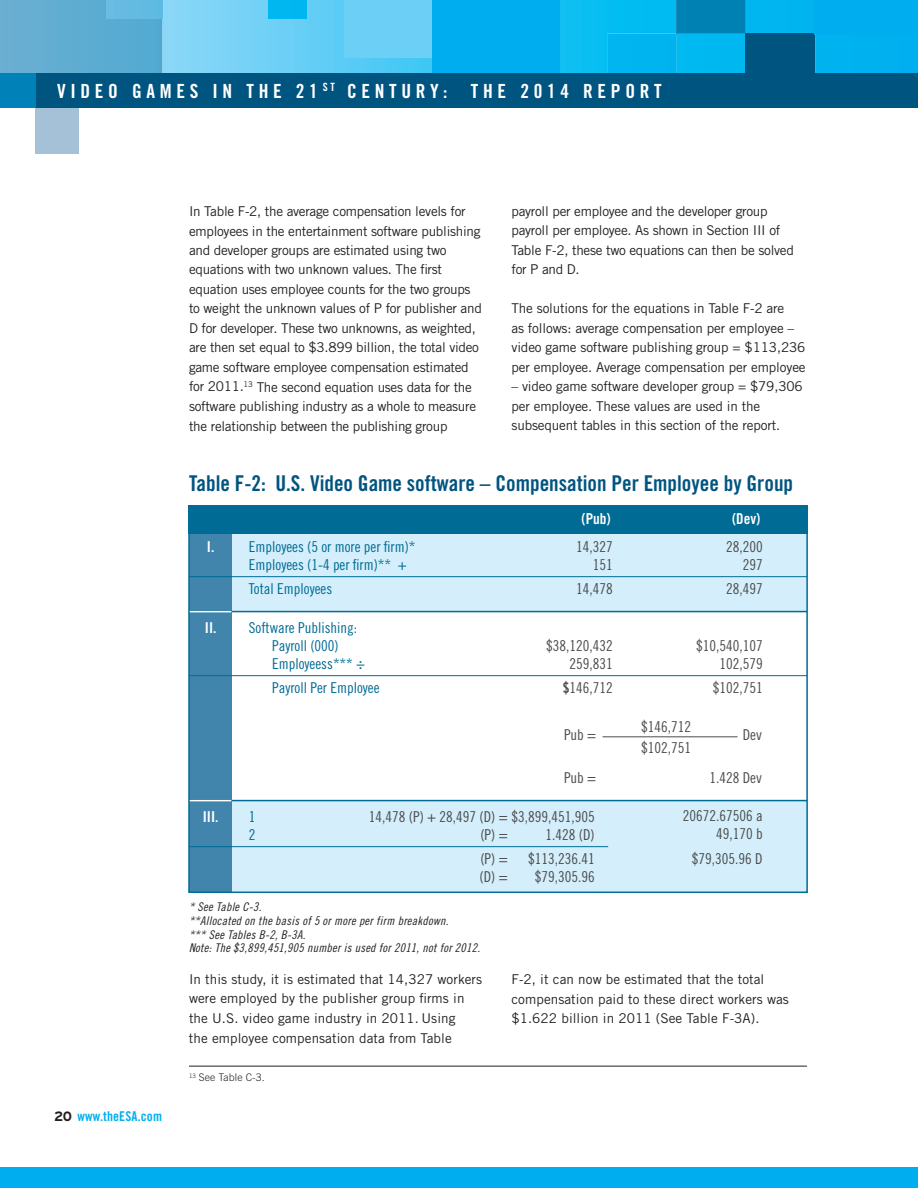
<style>
.page{position:relative;width:918px;height:1188px;background:#fff}
.page>*{position:absolute;margin:0;border:0;box-sizing:border-box;transform-origin:0 0}
.t1{font:21.75px "Trade Gothic LT Std Bd Cn 20";color:#005480}
.t2{font:19.5px "Trade Gothic Bold Cond Twenty";letter-spacing:.24em;color:#fff}
.t3{font:15px/18px "Trade Gothic LT Std Cn 18";color:#4b4c4d;text-align:right}
.t4{font:15px/18px "Trade Gothic LT Std Cn 18";color:#006b95}
.t5{font:15px "Trade Gothic LT Std Bd Cn 20";color:#fff}
.t6{font:13.5px/19.5px "Trade Gothic LT Std";letter-spacing:-.02em;color:#231f20}
.t7{font:13.5px/19.5px "Trade Gothic LT Std";letter-spacing:.005em;color:#231f20}
.t8{font:13.5px "Trade Gothic LT Std Bd Cn 20";letter-spacing:.01em;color:#00aeef}
.t9{font:12px/13.8px "Trade Gothic LT Std Cn 18 Obl";letter-spacing:.025em;color:#231f20}
.t10{font:300 10.5px "Trade Gothic LT Std";letter-spacing:.01em;color:#231f20}
.s1{font-family:"Trade Gothic LT Std Bd Cn 20";color:#fff}
.s2{font-family:"Trade Gothic LT Std Bd Cn 20"}
.s3{font-family:"Interstate";font-weight:700;color:#231f20}
</style>
<div class="page">
<div style="left:35px;top:107px;width:44px;height:46px;background:#a4c1d8"></div>
<svg style="left:164px;top:0;width:754px;height:74px;background:#42c3f1"></svg>
<div style="left:745px;top:34px;width:70px;height:69px;background:#005480"></div>
<svg style="left:607px;top:0;width:139px;height:74px;background:#01a9e0"></svg>
<div style="left:432px;top:0;width:127px;height:103px;background:#00aeef"></div>
<div style="left:814px;top:0;width:104px;height:34px;background:#00aeef"></div>
<div style="left:344px;top:0;width:88px;height:57px;background:#6bcff6"></div>
<div style="left:0;top:74px;width:918px;height:34px;background:#005480"></div>
<div style="left:0;top:1167px;width:918px;height:21px;background:#00aeef"></div>
<svg style="left:0;top:0;width:164px;height:108px"></svg>
<div style="left:106px;top:0;width:56px;height:18px;background:#64bbe2"></div>
<div style="left:269px;top:0;width:38px;height:18px;background:#00b7f0"></div>
<div style="left:189px;top:532px;width:619px;height:80px;background:#d4effb"></div>
<div style="left:189px;top:800px;width:619px;height:93px;background:#d4effb"></div>
<div style="left:189px;top:532px;width:42px;height:360px;background:#4185ac"></div>
<hr style="left:189px;top:576px;width:618px;height:1px;background:#006b95">
<hr style="left:189px;top:611px;width:618px;height:1px;background:#006b95">
<hr style="left:189px;top:675px;width:618px;height:1px;background:#006b95">
<hr style="left:189px;top:800px;width:618px;height:1px;background:#006b95">
<hr style="left:189px;top:846px;width:419px;height:1px;background:#006b95">
<hr style="left:603px;top:736px;width:135px;height:1px;background:#4b4c4d">
<hr style="left:189px;top:611px;width:42px;height:1px;background:#fff">
<hr style="left:189px;top:800px;width:42px;height:1px;background:#fff">
<div style="left:189px;top:506px;width:619px;height:28px;background:#006b95"></div>
<hr style="left:189px;top:1066px;width:618px;height:1px;background:#231f20">
<div style="left:188px;top:532px;width:620px;height:361px;border:2px solid #006b95"></div>
<h2 class="t2" style="left:57px;top:79px;width:606px">VIDEO GAMES IN THE 21 <sup>ST</sup> CENTURY: THE 2014 REPORT</h2>
<p class="t6" style="left:189px;top:201px;width:294px">In Table F-2, the average compensation levels for employees in the entertainment software publishing and developer groups are estimated using two equations with two unknown values. The rst equation uses employee counts for the two groups to weight the unknown values of P for publisher and D for developer. These two unknowns, as weighted, are then set equal to $3.899 billion, the total video game software employee compensation estimated for 2011.<sup>13</sup> The second equation uses data for the software publishing industry as a whole to measure the relationship between the publishing group</p>
<p class="t6" style="left:512px;top:201px;width:284px">payroll per employee and the developer group payroll per employee. As shown in Section III of Table F-2, these two equations can then be solved for P and D.</p>
<p class="t6" style="left:512px;top:299px;width:296px">The solutions for the equations in Table F-2 are<br>as follows: average compensation per employee – video game software publishing group = $113,236 per employee. Average compensation per employee</p>
<p class="t6" style="left:512px;top:377px;width:293px">– video game software developer group = $79,306 per employee. These values are used in the subsequent tables in this section of the report.</p>
<h1 class="t1" style="left:189px;top:470px;width:606px">Table F-2: U.S. Video Game software – Compensation Per Employee by Group</h1>
<p class="t5" style="left:582px;top:509px;width:31px">(Pub)</p>
<p class="t5" style="left:732px;top:509px;width:30px">(Dev)</p>
<p class="t4" style="left:207px;top:537px;width:210px"><span class="s1">I.</span> Employees (5 or more per rm)*</p>
<p class="t3" style="left:576px;top:537px;width:38px">14,327</p>
<p class="t3" style="left:726px;top:537px;width:38px">28,200</p>
<p class="t4" style="left:249px;top:555px;width:160px">Employees (1-4 per rm)** +</p>
<p class="t3" style="left:593px;top:555px;width:21px">151</p>
<p class="t3" style="left:743px;top:555px;width:21px">297</p>
<p class="t4" style="left:249px;top:580px;width:85px">Total Employees</p>
<p class="t3" style="left:576px;top:580px;width:38px">14,478</p>
<p class="t3" style="left:726px;top:580px;width:38px">28,497</p>
<p class="t4" style="left:272px;top:618px;width:86px;text-indent:-67px"><span class="s1">II.</span> Software Publishing:<br>Payroll (000)</p>
<p class="t3" style="left:546px;top:636px;width:68px">$38,120,432</p>
<p class="t3" style="left:696px;top:636px;width:68px">$10,540,107</p>
<p class="t4" style="left:272px;top:654px;width:95px">Employeess*** ÷</p>
<p class="t3" style="left:569px;top:654px;width:45px">259,831</p>
<p class="t3" style="left:719px;top:654px;width:45px">102,579</p>
<p class="t4" style="left:272px;top:679px;width:109px">Payroll Per Employee</p>
<p class="t3" style="left:563px;top:679px;width:51px"><span class="s2">$</span>146,712</p>
<p class="t3" style="left:713px;top:679px;width:51px">$102,751</p>
<p class="t3" style="left:641px;top:716px;width:51px;line-height:21.3px;text-align:left">$146,712 $102,751</p>
<p class="t3" style="left:564px;top:726px;width:34px">Pub =</p>
<p class="t3" style="left:743px;top:726px;width:21px">Dev</p>
<p class="t3" style="left:564px;top:768px;width:34px">Pub =</p>
<p class="t3" style="left:710px;top:768px;width:54px">1.428 Dev</p>
<p class="t5" style="left:203px;top:807px;width:17px">III.</p>
<p class="t4" style="left:249px;top:807px;width:8px">1</p>
<p class="t3" style="left:369px;top:807px;width:227px">14,478 (P) + 28,497 (D) = $3,899,451,905</p>
<p class="t4" style="left:249px;top:825px;width:8px">2</p>
<p class="t3" style="left:480px;top:825px;width:29px">(P) =</p>
<p class="t3" style="left:546px;top:825px;width:51px">1.428 (D)</p>
<p class="t3" style="left:480px;top:850px;width:29px">(P) =</p>
<p class="t3" style="left:528px;top:850px;width:68px">$113,236.41</p>
<p class="t3" style="left:480px;top:868px;width:30px">(D) =</p>
<p class="t3" style="left:535px;top:868px;width:61px">$79,305.96</p>
<p class="t9" style="left:189px;top:900px;width:293px">* See Table C-3.<br>**Allocated on the basis of 5 or more per firm breakdown.<br>*** See Tables B-2, B-3A.<br>Note: The $3,899,451,905 number is used for 2011, not for 2012.</p>
<p class="t3" style="left:683px;top:807px;width:81px">20672.67506 a<br>49,170 b</p>
<p class="t3" style="left:692px;top:850px;width:72px">$79,305.96 D</p>
<p class="t7" style="left:189px;top:969px;width:295px">In this study, it is estimated that 14,327 workers were employed by the publisher group rms in the U.S. video game industry in 2011. Using<br>the employee compensation data from Table</p>
<p class="t7" style="left:511px;top:969px;width:279px">F-2, it can now be estimated that the total compensation paid to these direct workers was $1.622 billion in 2011 (See Table F-3A).</p>
<p class="t8" style="left:54px;top:1108px;width:110px"><span class="s3">20</span> www.theESA.com</p>
<p class="t10" style="left:189px;top:1071px;width:77px"><sup>13</sup> See Table C-3.</p>
</div>
